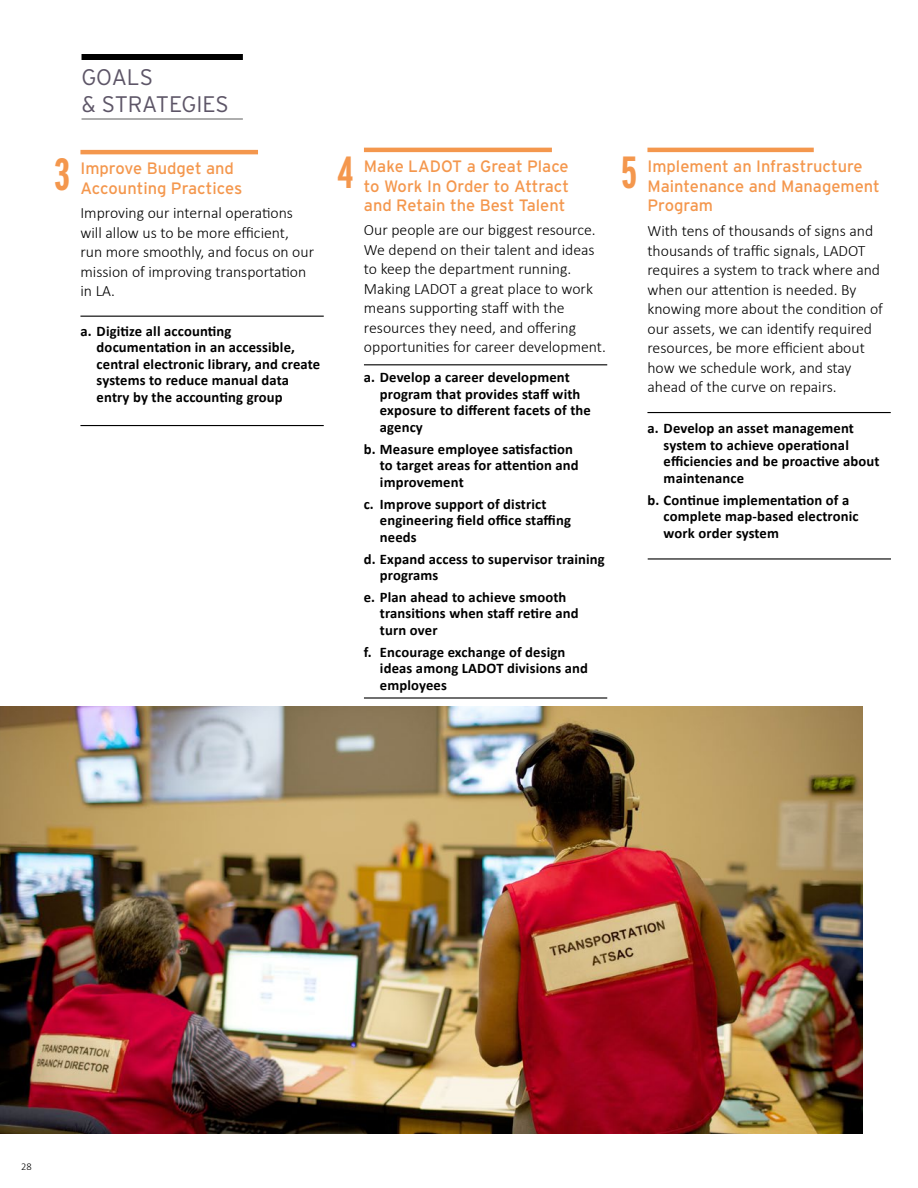
<style>
.page{position:relative;width:918px;height:1188px;background:#fff}
.page>*{position:absolute;margin:0;border:0;box-sizing:border-box;transform-origin:0 0}
.t1{font:700 extra-condensed 45px "Interstate";color:#f4974d}
.t2{font:300 22.5px/27px "Interstate";color:#5d5567}
.t3{font:16.5px/19.8px "Interstate";color:#f4974d;text-align:justify}
.t4{font:300 15.75px/19.5px "Calibri";color:#000}
.t5{font:700 14.7px/16.5px "Calibri";letter-spacing:.01em;color:#000}
.t6{font:300 10.5px "Calibri";color:#000}
</style>
<div class="page">
<img style="left:0;top:707px;width:863px;height:427px">
<hr style="left:364px;top:148px;width:188px;height:4px;background:#f4974d">
<hr style="left:647px;top:148px;width:167px;height:4px;background:#f4974d">
<hr style="left:364px;top:364px;width:243px;height:1px;background:#000">
<hr style="left:364px;top:697px;width:243px;height:2px;background:#000">
<hr style="left:648px;top:558px;width:243px;height:2px;background:#000">
<hr style="left:647px;top:412px;width:244px;height:1px;background:#000">
<hr style="left:80px;top:150px;width:178px;height:4px;background:#f4974d">
<hr style="left:80px;top:316px;width:244px;height:1px;background:#000">
<hr style="left:80px;top:425px;width:244px;height:1px;background:#000">
<hr style="left:82px;top:118px;width:161px;height:2px;background:#000">
<div style="left:82px;top:54px;width:161px;height:6px;background:#000"></div>
<h2 class="t2" style="left:81px;top:63px;width:149px">GOALS<br>&amp; STRATEGIES</h2>
<h1 class="t1" style="left:54px;top:147px;width:17px">3</h1>
<p class="t3" style="left:80px;top:158px;width:155px">Improve Budget and</p>
<p class="t3" style="left:80px;top:178px;width:163px">Accounting Practices</p>
<p class="t4" style="left:80px;top:203px;width:235px">Improving our internal operations will allow us to be more efficient, run more smoothly, and focus on our mission of improving transportation in LA.</p>
<p class="t5" style="left:97px;top:323px;width:225px;text-indent:-16px">a. Digitize all accounting documentation in an accessible, central electronic library, and create systems to reduce manual data entry by the accounting group</p>
<h1 class="t1" style="left:338px;top:145px;width:17px">4</h1>
<h1 class="t1" style="left:621px;top:145px;width:18px">5</h1>
<p class="t3" style="left:364px;top:156px;width:207px">Make LADOT a Great Place to Work In Order to Attract and Retain the Best Talent</p>
<p class="t3" style="left:647px;top:156px;width:234px;text-align:left">Implement an Infrastructure<br>Maintenance and Management<br>Program</p>
<p class="t4" style="left:364px;top:220px;width:244px">Our people are our biggest resource.<br>We depend on their talent and ideas to keep the department running.<br>Making LADOT a great place to work means supporting staff with the resources they need, and offering opportunities for career development.</p>
<p class="t4" style="left:647px;top:221px;width:237px">With tens of thousands of signs and thousands of traffic signals, LADOT requires a system to track where and when our attention is needed. By knowing more about the condition of our assets, we can identify required resources, be more efficient about how we schedule work, and stay ahead of the curve on repairs.</p>
<p class="t5" style="left:380px;top:369px;width:212px;text-indent:-16px">a. Develop a career development program that provides staff with exposure to different facets of the agency</p>
<p class="t5" style="left:380px;top:441px;width:200px;text-indent:-16px">b. Measure employee satisfaction to target areas for attention and improvement</p>
<p class="t5" style="left:380px;top:496px;width:193px;text-indent:-16px">c. Improve support of district engineering field office staffing needs</p>
<p class="t5" style="left:380px;top:550px;width:226px;text-indent:-16px">d. Expand access to supervisor training programs</p>
<p class="t5" style="left:380px;top:589px;width:200px;text-indent:-16px">e. Plan ahead to achieve smooth transitions when staff retire and turn over</p>
<p class="t5" style="left:380px;top:644px;width:210px;text-indent:-16px">f. Encourage exchange of design ideas among LADOT divisions and employees</p>
<p class="t5" style="left:664px;top:420px;width:217px;text-indent:-16px">a. Develop an asset management system to achieve operational efficiencies and be proactive about maintenance</p>
<p class="t5" style="left:664px;top:492px;width:196px;text-indent:-16px">b. Continue implementation of a complete map-based electronic work order system</p>
<p class="t6" style="left:21px;top:1160px;width:12px">28</p>
</div>
